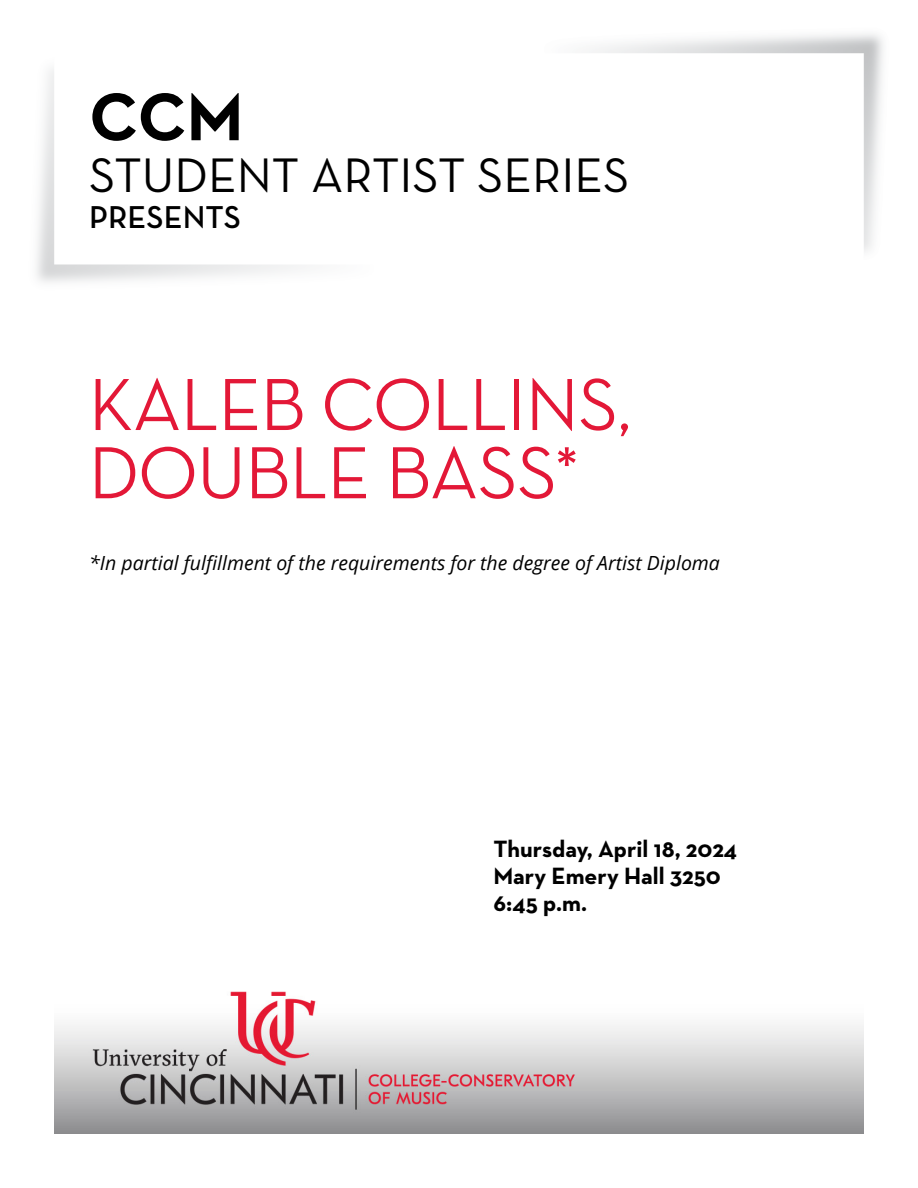
<style>
.page{position:relative;width:918px;height:1188px;background:#fff}
.page>*{position:absolute;margin:0;border:0;box-sizing:border-box;transform-origin:0 0}
.Concert_Title__H1{font:500 75px/68.2px "Neutra Disp";color:#e31837}
.Page_Intro__H1{font:700 68.7px "Neutra Text";color:#000}
.Page_Intro__H1-2{font:49.35px "Neutra Text";color:#000}
.Page_Intro__H1-3{font:600 32.25px "Neutra Text";color:#000}
.Date_Venue_Time__H3{font:700 24px "Neutra Text";color:#000}
.In_partial_fulfillment_of__H2{font:italic 19.5px "Open Sans";color:#000}
</style>
<div class="page">
<img style="left:54px;top:991px;width:810px;height:143px">
<img style="left:589px;top:34px;width:294px;height:218px">
<h1 class="Page_Intro__H1" style="left:89px;top:74px;width:156px">CCM</h1>
<h1 class="Page_Intro__H1-2" style="left:89px;top:145px;width:542px">STUDENT ARTIST SERIES</h1>
<h1 class="Page_Intro__H1-3" style="left:89px;top:197px;width:153px">PRESENTS</h1>
<h1 class="Concert_Title__H1" style="left:89px;top:371px;width:543px">KALEB COLLINS,<br>DOUBLE BASS*</h1>
<h2 class="In_partial_fulfillment_of__H2" style="left:89px;top:550px;width:632px">*In partial fulfillment of the requirements for the degree of Artist Diploma</h2>
<h3 class="Date_Venue_Time__H3" style="left:494px;top:834px;width:245px">Thursday, April 18, 2024</h3>
<h3 class="Date_Venue_Time__H3" style="left:494px;top:861px;width:229px">Mary Emery Hall 3250</h3>
<h3 class="Date_Venue_Time__H3" style="left:494px;top:888px;width:95px">6:45 p.m.</h3>
</div>
